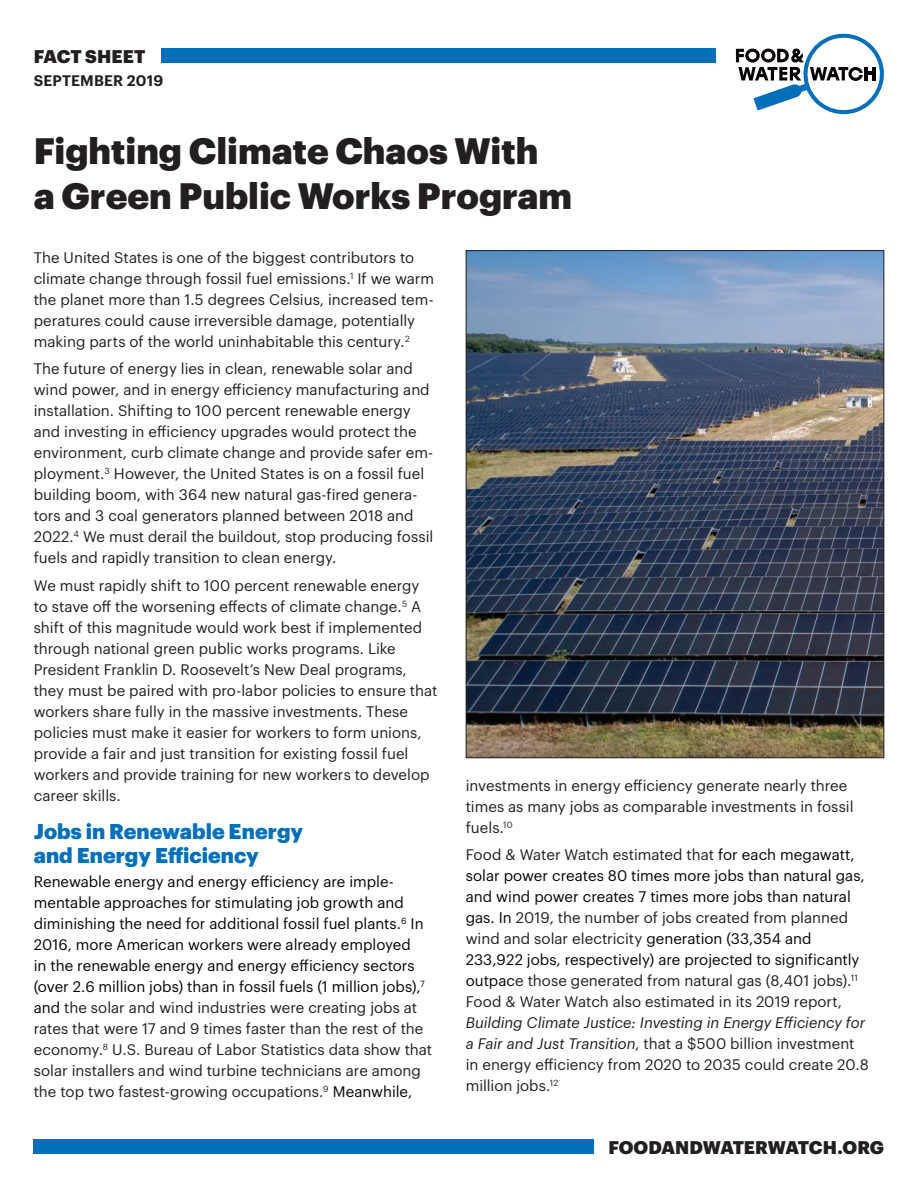
<style>
.page{position:relative;width:918px;height:1188px;background:#fff}
.page>*{position:absolute;margin:0;border:0;box-sizing:border-box;transform-origin:0 0}
.t1{font:900 36px/45px "Graphik";color:#231f20}
.t2{font:900 21px/24px "Graphik";color:#006fba}
.t3{font:900 18px "Graphik";letter-spacing:-.01em;color:#231f20}
.t4{font:15px/21px "Graphik";color:#231f20}
.t5{font:15px/21px "Graphik";color:#040504}
.t6{font:600 15px "Graphik";letter-spacing:.01em;color:#231f20}
.s1{color:#231f20}
.s2{font-style:italic}
</style>
<div class="page">
<div style="left:161px;top:48px;width:555px;height:15px;background:#006fba"></div>
<svg style="left:736px;top:34px;width:148px;height:80px"></svg>
<div style="left:34px;top:1140px;width:560px;height:14px;background:#006fba"></div>
<img style="left:468px;top:252px;width:414px;height:504px">
<p class="t3" style="left:34px;top:49px;width:113px">FACT SHEET</p>
<p class="t6" style="left:34px;top:72px;width:131px">SEPTEMBER 2019</p>
<h1 class="t1" style="left:34px;top:131px;width:540px">Fighting Climate Chaos With<br>a Green Public Works Program</h1>
<p class="t4" style="left:34px;top:248px;width:402px">The United States is one of the biggest contributors to climate change through fossil fuel emissions.<sup>1</sup> If we warm the planet more than 1.5 degrees Celsius, increased tem&shy;peratures could cause irreversible damage, potentially making parts of the world uninhabitable this century.<sup>2</sup></p>
<p class="t4" style="left:34px;top:359px;width:401px">The future of energy lies in clean, renewable solar and wind power, and in energy efficiency manufacturing and installation. Shifting to 100 percent renewable energy and investing in efficiency upgrades would protect the environment, curb climate change and provide safer em&shy;ployment.<sup>3</sup> However, the United States is on a fossil fuel building boom, with 364 new natural gas-fired genera&shy;tors and 3 coal generators planned between 2018 and 2022.<sup>4</sup> We must derail the buildout, stop producing fossil fuels and rapidly transition to clean energy.</p>
<p class="t4" style="left:34px;top:576px;width:405px">We must rapidly shift to 100 percent renewable energy<br>to stave off the worsening effects of climate change.<sup>5</sup> A shift of this magnitude would work best if implemented through national green public works programs. Like President Franklin D. Roosevelt’s New Deal programs, they must be paired with pro-labor policies to ensure that workers share fully in the massive investments. These policies must make it easier for workers to form unions, provide a fair and just transition for existing fossil fuel workers and provide training for new workers to develop career skills.</p>
<h2 class="t2" style="left:34px;top:820px;width:271px">Jobs in Renewable Energy and Energy Efficiency</h2>
<p class="t5" style="left:34px;top:872px;width:400px">Renewable energy and energy efficiency are imple&shy;mentable approaches for stimulating job growth and diminishing the need for additional fossil fuel plants.<sup>6</sup> In 2016, more American workers were already employed<br>in the renewable energy and energy efficiency sectors (over 2.6 million jobs) than in fossil fuels (1 million jobs),<sup>7 </sup>and <span class="s1">the solar and wind industries were creating jobs at rates that were 17 and 9 times faster than the rest of the economy.</span><sup>8</sup> <span class="s1">U.S. Bureau of Labor Statistics data show that solar installers and wind turbine technicians are among the top two fastest-growing occupations.</span><sup>9</sup> Meanwhile,</p>
<p class="t4" style="left:466px;top:775px;width:389px">investments in energy efficiency generate nearly three times as many jobs as comparable investments in fossil fuels.<sup>10</sup></p>
<p class="t5" style="left:466px;top:845px;width:401px"><span class="s1">Food &amp; Water Watch estimated that</span> for each megawatt, solar power creates 80 times more jobs than natural gas, and wind power creates 7 times more jobs than natural gas. In <span class="s1">2019, the number of jobs created from planned wind and solar electricity</span> generation (33,354 and 233,922 jobs, respectively) are projected to significantly outpac<span class="s1">e those generated from natural gas (8,401 jobs).</span><sup>11<br></sup><span class="s1">Food &amp; Water Watch also estimated in its 2019 report,</span></p>
<p class="t4" style="left:466px;top:1013px;width:405px"><span class="s2">Building Climate Justice: Investing in Energy Efficiency for a Fair and Just Transition</span>, that a $500 billion investment in energy efficiency from 2020 to 2035 could create 20.8 million jobs.<sup>12</sup></p>
<p class="t3" style="left:608px;top:1140px;width:277px">FOODANDWATERWATCH.ORG</p>
</div>
